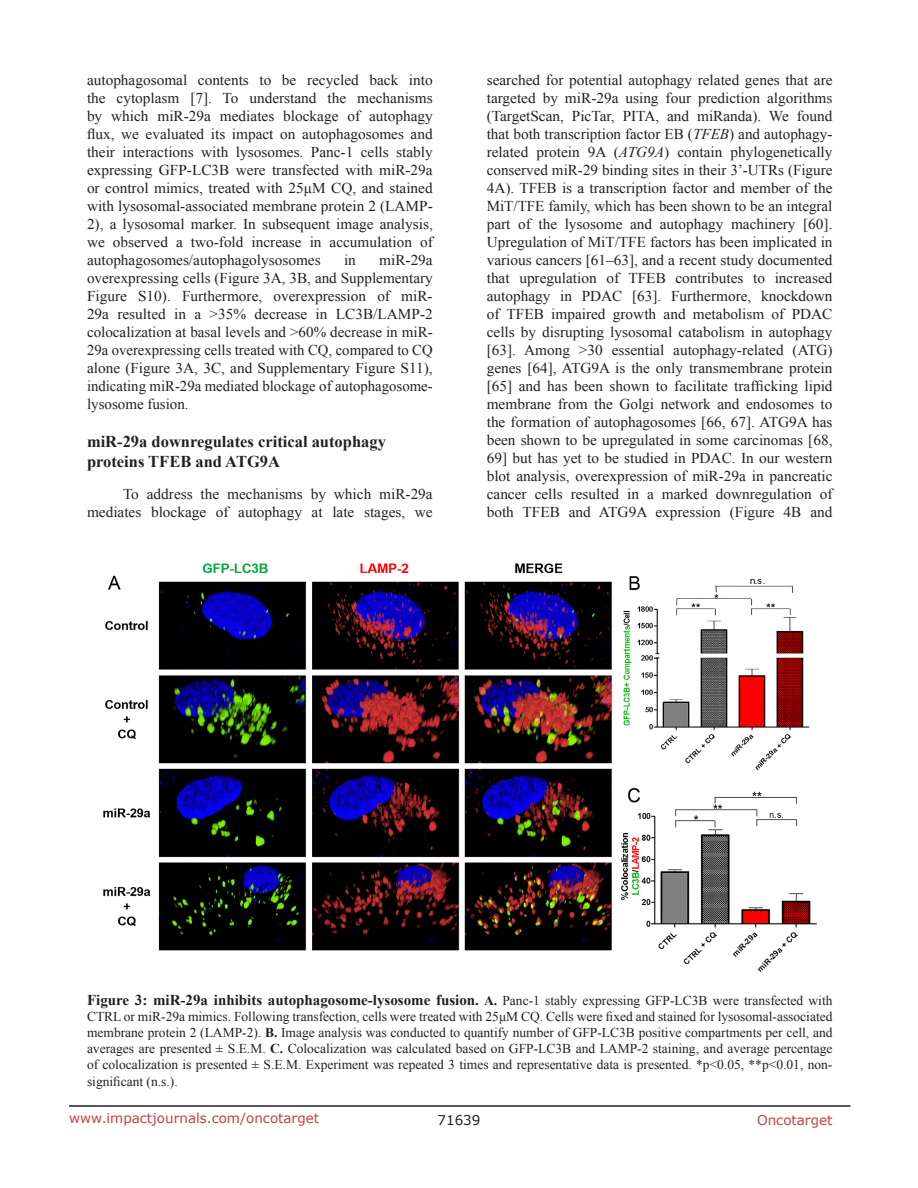
<style>
.page{position:relative;width:918px;height:1188px;background:#fff}
.page>*{position:absolute;margin:0;border:0;box-sizing:border-box;transform-origin:0 0}
.SubHeading{font:700 16.5px/19.8px "Times New Roman";color:#231f20}
.BodyText{font:15px/18px "Times New Roman";color:#231f20;text-align:justify}
.figuretext{font:700 15px "Times New Roman";color:#231f20}
.figuretext-2{font:13.5px/16.2px "Times New Roman";color:#231f20;text-align:justify}
.t1{font:13.5px "Verdana";color:#c24141}
.t2{font:13.5px "Verdana";color:#231f20}
.s1{font-style:italic}
.s2{font-size:13.5px}
.s3{font-weight:400;font-size:13.5px}
.s4{font-weight:700}
</style>
<div class="page">
<hr style="left:69px;top:1105px;width:781px;height:2px;background:#231f20">
<img style="left:103px;top:563px;width:714px;height:409px">
<p class="BodyText" style="left:87px;top:71px;width:347px">autophagosomal contents to be recycled back into the cytoplasm [7]. To understand the mechanisms by which miR-29a mediates blockage of autophagy flux, we evaluated its impact on autophagosomes and their interactions with lysosomes. Panc-1 cells stably expressing GFP-LC3B were transfected with miR-29a or control mimics, treated with 25μM CQ, and stained with lysosomal-associated membrane protein 2 (LAMP-2), a lysosomal marker. In subsequent image analysis, we observed a two-fold increase in accumulation of autophagosomes/autophagolysosomes</p>
<p class="BodyText" style="left:87px;top:251px;width:347px;text-indent:292px">miR-29a overexpressing cells (Figure 3A, 3B, and Supplementary Figure S10). Furthermore, overexpression of miR-29a resulted in a &gt;35% decrease in LC3B/LAMP-2 colocalization at basal levels and &gt;60% decrease in miR-29a overexpressing cells treated with CQ, compared to CQ alone (Figure 3A, 3C, and Supplementary Figure S11), indicating miR-29a mediated blockage of autophagosome&shy;lysosome fusion.</p>
<p class="SubHeading" style="left:87px;top:431px;width:300px">miR-29a downregulates critical autophagy proteins TFEB and ATG9A</p>
<p class="BodyText" style="left:87px;top:484px;width:347px;text-align:right">To address the mechanisms by which miR-29a mediates blockage of autophagy at late stages, we</p>
<p class="BodyText" style="left:344px;top:251px;width:13px">in</p>
<p class="BodyText" style="left:487px;top:71px;width:347px">searched for potential autophagy related genes that are targeted by miR-29a using four prediction algorithms (TargetScan, PicTar, PITA, and miRanda). We found that both transcription factor EB (<span class="s1">TFEB</span>) and autophagy&shy;related protein 9A (<span class="s1">ATG9A</span>) contain phylogenetically conserved miR-29 binding sites in their 3’-UTRs (Figure 4A). TFEB is a transcription factor and member of the MiT/TFE family, which has been shown to be an integral part of the lysosome and autophagy machinery [60].<br>Upregulation of MiT/TFE factors has been implicated in various cancers [61–63], and a recent study documented that upregulation of TFEB contributes to increased autophagy in PDAC [63]. Furthermore, knockdown of TFEB impaired growth and metabolism of PDAC cells by disrupting lysosomal catabolism in autophagy [63]. Among &gt;30 essential autophagy-related (ATG) genes [64], ATG9A is the only transmembrane protein [65] and has been shown to facilitate trafficking lipid membrane from the Golgi network and endosomes to the formation of autophagosomes [66, 67]. ATG9A has been shown to be upregulated in some carcinomas [68, 69] but has yet to be studied in PDAC. In our western blot analysis, overexpression of miR-29a in pancreatic cancer cells resulted in a marked downregulation of both TFEB and ATG9A expression (Figure 4B and</p>
<p class="figuretext" style="left:87px;top:989px;width:747px">Figure 3: miR-29a inhibits autophagosome-lysosome fusion. <span class="s2">A.</span> <span class="s3">Panc-1 stably expressing GFP-LC3B were transfected with</span></p>
<p class="figuretext-2" style="left:87px;top:1008px;width:747px">CTRL or miR-29a mimics. Following transfection, cells were treated with 25μM CQ. Cells were fixed and stained for lysosomal-associated membrane protein 2 (LAMP-2). <span class="s4">B.</span> Image analysis was conducted to quantify number of GFP-LC3B positive compartments per cell, and averages are presented ± S.E.M. <span class="s4">C.</span> Colocalization was calculated based on GFP-LC3B and LAMP-2 staining, and average percentage of colocalization is presented ± S.E.M. Experiment was repeated 3 times and representative data is presented. *p&lt;0.05, **p&lt;0.01, non&shy;significant (n.s.).</p>
<p class="t1" style="left:69px;top:1109px;width:252px">www.impactjournals.com/oncotarget</p>
<p class="t2" style="left:438px;top:1111px;width:44px">71639</p>
<p class="t1" style="left:757px;top:1111px;width:77px">Oncotarget</p>
</div>
